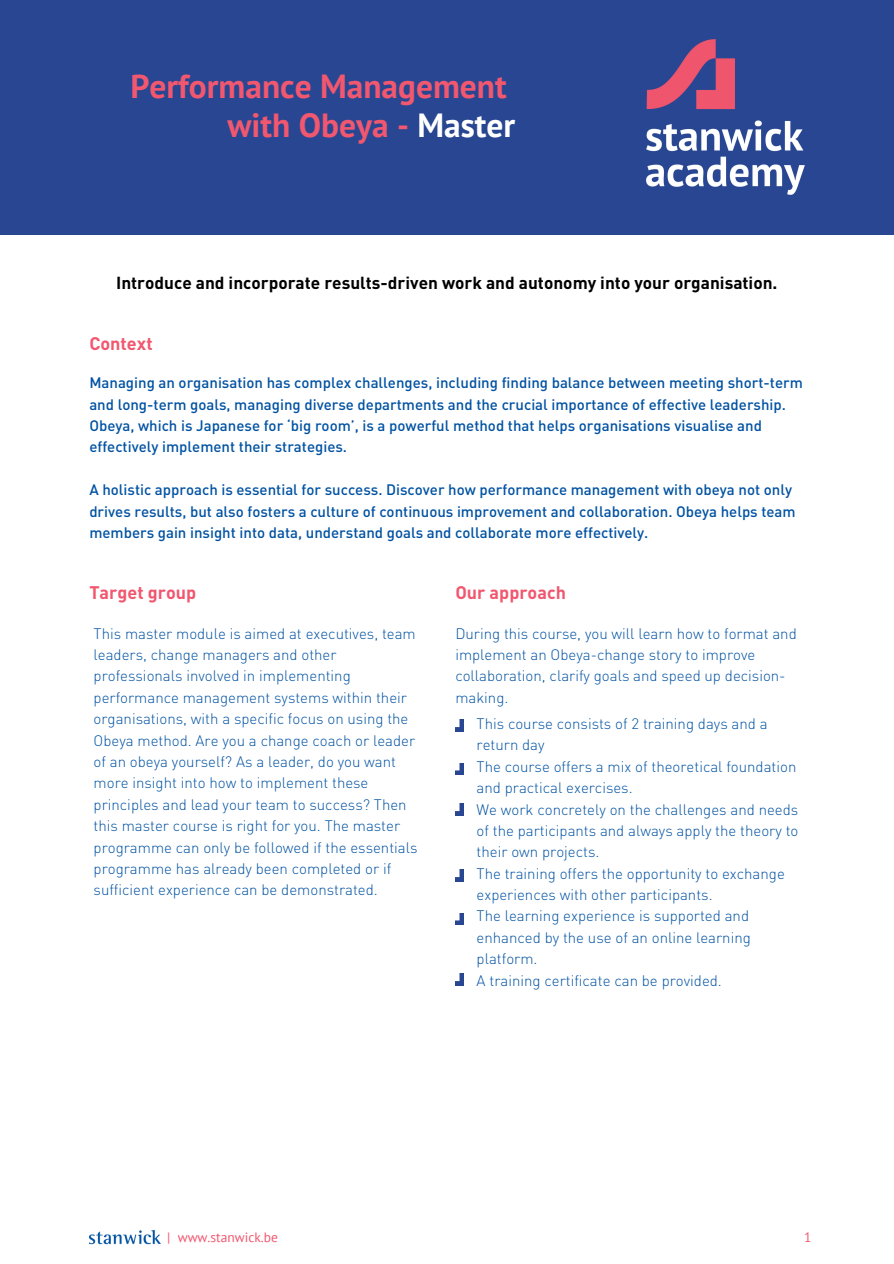
<style>
.page{position:relative;width:894px;height:1264px;background:#fff}
.page>*{position:absolute;margin:0;border:0;box-sizing:border-box;transform-origin:0 0}
.t1{font:700 33.3px/39.3px "PT Sans";color:#f1576f;text-align:right}
.t2{font:700 18px "DIN Pro";color:#f1576f}
.t3{font:700 17.25px "DIN Pro";color:#000}
.t4{font:300 15px/21.3px "DIN Pro";color:#0052a2}
.t5{font:500 15px/21.3px "DIN Pro";color:#0052a2}
.t6{font:13.5px "PT Sans";color:#f1576f}
.s1{color:#fff}
</style>
<div class="page">
<img style="left:89px;top:1230px;width:71px;height:15px">
<div style="left:1px;top:0;width:892px;height:234px;background:#284691"></div>
<img style="left:646px;top:39px;width:157px;height:156px">
<svg style="left:455px;top:763px;width:8px;height:11px"></svg>
<svg style="left:455px;top:719px;width:8px;height:12px"></svg>
<svg style="left:455px;top:913px;width:8px;height:11px"></svg>
<svg style="left:455px;top:803px;width:8px;height:12px"></svg>
<svg style="left:455px;top:869px;width:8px;height:12px"></svg>
<svg style="left:455px;top:973px;width:8px;height:12px"></svg>
<p class="t1" style="left:130px;top:66px;width:386px">Performance Management with Obeya - <span class="s1">Master</span></p>
<p class="t3" style="left:116px;top:270px;width:662px">Introduce and incorporate results-driven work and autonomy into your organisation.</p>
<h2 class="t2" style="left:89px;top:331px;width:65px">Context</h2>
<h2 class="t5" style="left:89px;top:371px;width:715px">Managing an organisation has complex challenges, including finding balance between meeting short-term and long-term goals, managing diverse departments and the crucial importance of effective leadership.<br>Obeya, which is Japanese for ‘big room’, is a powerful method that helps organisations visualise and effectively implement their strategies.</h2>
<h3 class="t5" style="left:89px;top:478px;width:707px">A holistic approach is essential for success. Discover how performance management with obeya not only drives results, but also fosters a culture of continuous improvement and collaboration. Obeya helps team members gain insight into data, understand goals and collaborate more effectively.</h3>
<p class="t2" style="left:455px;top:580px;width:112px">Our approach</p>
<p class="t2" style="left:89px;top:580px;width:108px">Target group</p>
<p class="t4" style="left:94px;top:622px;width:325px">This master module is aimed at executives, team leaders, change managers and other professionals involved in implementing performance management systems within their organisations, with a specific focus on using the Obeya method. Are you a change coach or leader of an obeya yourself? As a leader, do you want more insight into how to implement these principles and lead your team to success? Then this master course is right for you. The master programme can only be followed if the essentials programme has already been completed or if sufficient experience can be demonstrated.</p>
<p class="t4" style="left:455px;top:622px;width:343px">During this course, you will learn how to format and implement an Obeya-change story to improve collaboration, clarify goals and speed up decision&shy;making.</p>
<h3 class="t4" style="left:476px;top:712px;width:292px">This course consists of 2 training days and a return day</h3>
<h2 class="t4" style="left:476px;top:755px;width:321px">The course offers a mix of theoretical foundation and practical exercises.</h2>
<p class="t4" style="left:476px;top:797px;width:323px;text-align:justify">We work concretely on the challenges and needs of the participants and always apply the theory to their own projects.</p>
<h2 class="t4" style="left:476px;top:862px;width:309px">The training offers the opportunity to exchange experiences with other participants.</h2>
<p class="t4" style="left:476px;top:904px;width:276px;text-align:justify">The learning experience is supported and enhanced by the use of an online learning platform.</p>
<p class="t4" style="left:476px;top:968px;width:247px">A training certificate can be provided.</p>
<h1 class="t6" style="left:167px;top:1228px;width:112px">| www.stanwick.be</h1>
<p class="t6" style="left:804px;top:1228px;width:9px">1</p>
</div>
